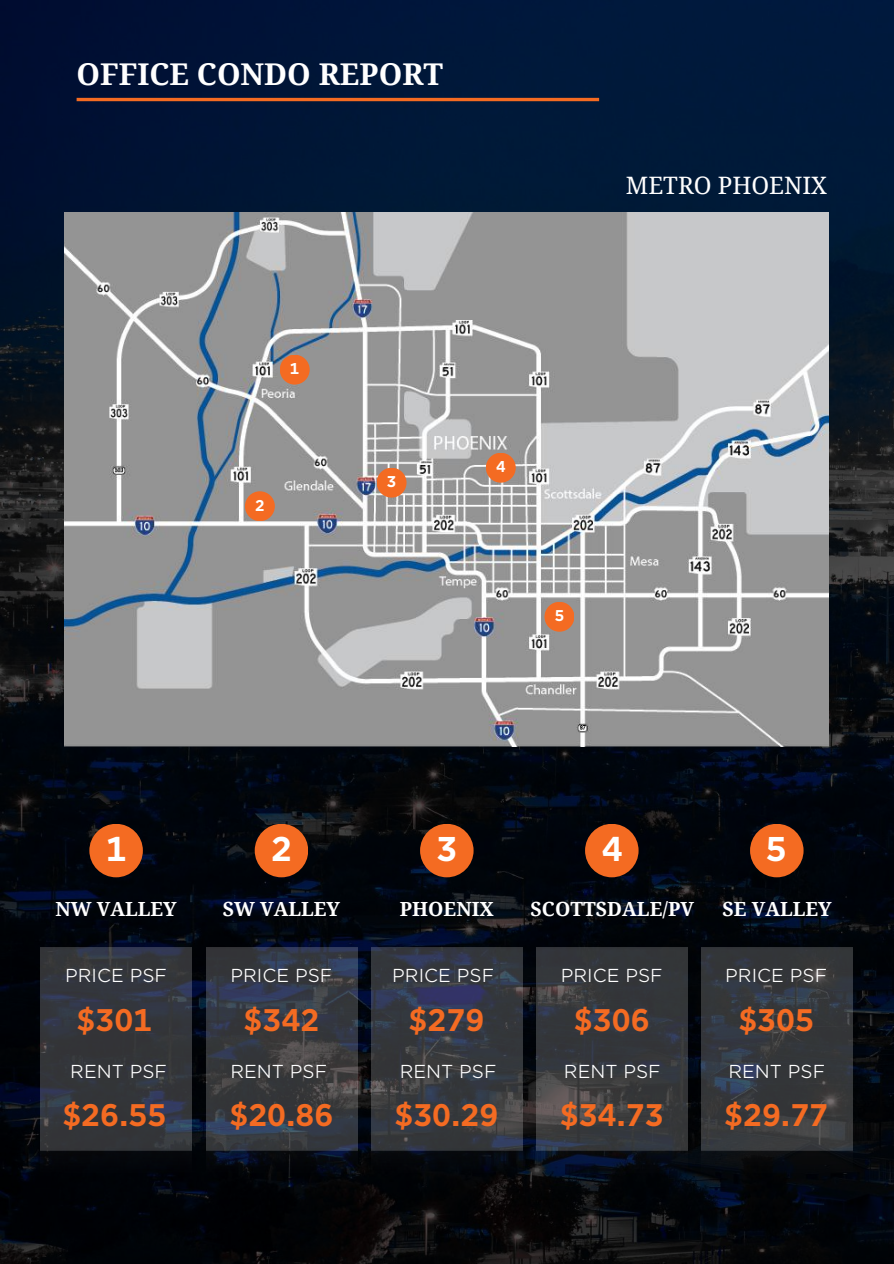
<style>
.page{position:relative;width:894px;height:1264px;background:#fff}
.page>*{position:absolute;margin:0;border:0;box-sizing:border-box;transform-origin:0 0}
.t1{font:700 33px "Gotham Office";color:#fff}
.t2{font:700 30px "Gotham Office";color:#f46b22}
.t3{font:700 30px "Noto Serif";color:#fff}
.t4{font:24px "Noto Serif";color:#fff}
.t5{font:700 19.5px "Noto Serif";color:#fff}
.t6{font:18px "Gotham Office";color:#fff}
.t7{font:700 15px "Gotham Office";color:#fff}
</style>
<div class="page">
<img style="left:0;top:0;width:893px;height:1263px">
<hr style="left:77px;top:98px;width:522px;height:3px;background:#f46b22">
<img style="left:65px;top:213px;width:763px;height:533px">
<div style="left:280px;top:355px;width:29px;height:29px;background:#f46b22;border-radius:50%"></div>
<div style="left:245px;top:491px;width:30px;height:30px;background:#f46b22;border-radius:50%"></div>
<div style="left:376px;top:467px;width:30px;height:30px;background:#f46b22;border-radius:50%"></div>
<div style="left:485px;top:453px;width:30px;height:29px;background:#f46b22;border-radius:50%"></div>
<div style="left:544px;top:602px;width:30px;height:29px;background:#f46b22;border-radius:50%"></div>
<div style="left:89px;top:823px;width:54px;height:54px;background:#f46b22;border-radius:50%"></div>
<div style="left:255px;top:823px;width:53px;height:54px;background:#f46b22;border-radius:50%"></div>
<div style="left:420px;top:823px;width:53px;height:54px;background:#f46b22;border-radius:50%"></div>
<div style="left:585px;top:823px;width:53px;height:54px;background:#f46b22;border-radius:50%"></div>
<div style="left:749px;top:823px;width:54px;height:54px;background:#f46b22;border-radius:50%"></div>
<img style="left:41px;top:947px;width:150px;height:229px">
<img style="left:206px;top:947px;width:151px;height:229px">
<img style="left:371px;top:947px;width:151px;height:229px">
<img style="left:536px;top:947px;width:151px;height:229px">
<img style="left:701px;top:947px;width:151px;height:229px">
<h2 class="t3" style="left:77px;top:53px;width:368px">OFFICE CONDO REPORT</h2>
<h3 class="t4" style="left:625px;top:169px;width:203px">METRO PHOENIX</h3>
<p class="t7" style="left:290px;top:360px;width:11px">1</p>
<p class="t7" style="left:255px;top:496px;width:11px">2</p>
<p class="t7" style="left:387px;top:473px;width:11px">3</p>
<p class="t7" style="left:496px;top:458px;width:11px">4</p>
<p class="t7" style="left:554px;top:607px;width:11px">5</p>
<h1 class="t1" style="left:106px;top:829px;width:22px">1</h1>
<h1 class="t1" style="left:271px;top:829px;width:22px">2</h1>
<h1 class="t1" style="left:436px;top:829px;width:22px">3</h1>
<h1 class="t1" style="left:601px;top:829px;width:22px">4</h1>
<h1 class="t1" style="left:765px;top:829px;width:22px">5</h1>
<p class="t5" style="left:55px;top:895px;width:123px">NW VALLEY</p>
<p class="t5" style="left:223px;top:895px;width:119px">SW VALLEY</p>
<p class="t5" style="left:399px;top:895px;width:95px">PHOENIX</p>
<p class="t5" style="left:530px;top:895px;width:165px">SCOTTSDALE/PV</p>
<p class="t5" style="left:722px;top:895px;width:111px">SE VALLEY</p>
<p class="t6" style="left:65px;top:965px;width:103px">PRICE PSF</p>
<p class="t6" style="left:230px;top:965px;width:103px">PRICE PSF</p>
<p class="t6" style="left:392px;top:965px;width:103px">PRICE PSF</p>
<p class="t6" style="left:560px;top:965px;width:103px">PRICE PSF</p>
<p class="t6" style="left:725px;top:965px;width:103px">PRICE PSF</p>
<h2 class="t2" style="left:77px;top:1001px;width:77px">$301</h2>
<h2 class="t2" style="left:243px;top:1001px;width:77px">$342</h2>
<h2 class="t2" style="left:408px;top:1001px;width:77px">$279</h2>
<h2 class="t2" style="left:573px;top:1001px;width:77px">$306</h2>
<h2 class="t2" style="left:738px;top:1001px;width:77px">$305</h2>
<p class="t6" style="left:70px;top:1061px;width:98px">RENT PSF</p>
<p class="t6" style="left:230px;top:1061px;width:98px">RENT PSF</p>
<p class="t6" style="left:399px;top:1061px;width:98px">RENT PSF</p>
<p class="t6" style="left:564px;top:1061px;width:98px">RENT PSF</p>
<p class="t6" style="left:728px;top:1061px;width:98px">RENT PSF</p>
<h2 class="t2" style="left:62px;top:1097px;width:105px">$26.55</h2>
<h2 class="t2" style="left:229px;top:1097px;width:105px">$20.86</h2>
<h2 class="t2" style="left:394px;top:1097px;width:105px">$30.29</h2>
<h2 class="t2" style="left:559px;top:1097px;width:105px">$34.73</h2>
<h2 class="t2" style="left:724px;top:1097px;width:105px">$29.77</h2>
</div>
